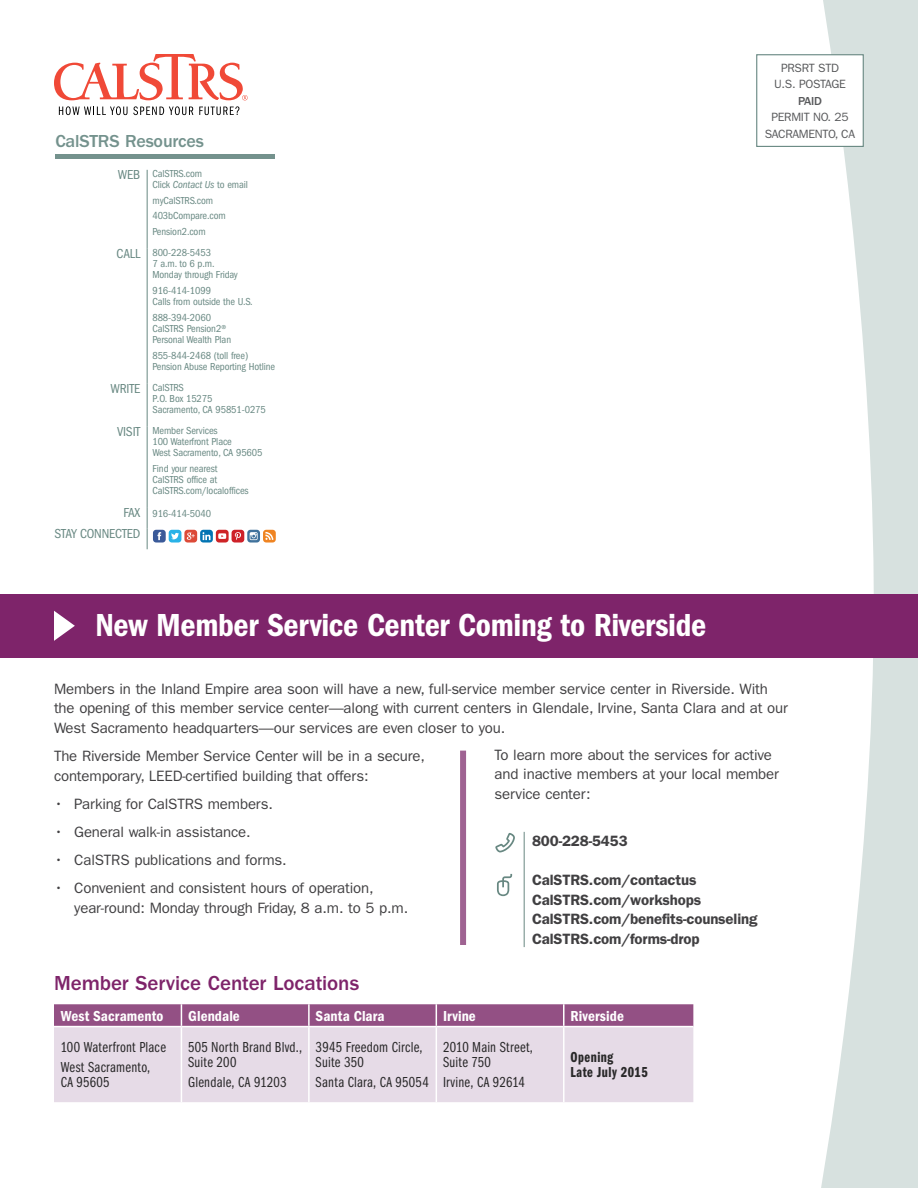
<style>
.page{position:relative;width:918px;height:1188px;background:#fff}
.page>*{position:absolute;margin:0;border:0;box-sizing:border-box;transform-origin:0 0}
.t1{font:33px "ITC Franklin Gothic Std Dm Cd";letter-spacing:-.01em;color:#fff}
.t2{font:500 21px "ITC Franklin Gothic Std";letter-spacing:-.005em;color:#7e246a}
.t3{font:500 18px "ITC Franklin Gothic Std";letter-spacing:-.01em;color:#74928d}
.t4{font:15px/19.5px "ITC Franklin Gothic Std";letter-spacing:-.01em;color:#414042}
.t5{font:15px/15px "ITC Franklin Gothic Std Bk Cp";letter-spacing:.02em;color:#292829}
.t6{font:600 15px/19.5px "ITC Franklin Gothic Std";letter-spacing:-.01em;color:#414042}
.t7{font:15px "ITC Franklin Gothic Std Dm Cd";letter-spacing:.005em;color:#fff}
.t8{font:15px/15px "ITC Franklin Gothic Std Dm Cp";letter-spacing:.03em;color:#292829}
.t9{font:condensed 13.5px "ITC Franklin Gothic Std";letter-spacing:-.01em;color:#688882}
.t10{font:12px/16.5px "ITC Franklin Gothic Std";letter-spacing:-.025em;color:#58595b;text-align:center}
.t11{font:500 12px "ITC Franklin Gothic Std";color:#58595b}
.t12{font:condensed 10.5px/11.2px "ITC Franklin Gothic Std";letter-spacing:-.01em;color:#688882}
.s1{font-size:13.5px}
.s2{font-style:italic}
</style>
<div class="page">
<svg style="left:821px;top:0;width:97px;height:1188px"></svg>
<div style="left:756px;top:54px;width:108px;height:93px;background:#fff;border:1px solid #688882"></div>
<svg style="left:54px;top:54px;width:194px;height:61px"></svg>
<div style="left:0;top:594px;width:918px;height:64px;background:#7e246a"></div>
<svg style="left:54px;top:611px;width:21px;height:30px"></svg>
<div style="left:54px;top:1027px;width:639px;height:75px;background:#e6dbe7"></div>
<hr style="left:563px;top:1027px;width:2px;height:75px;background:#fff">
<hr style="left:181px;top:1027px;width:1px;height:75px;background:#fff">
<hr style="left:308px;top:1027px;width:2px;height:75px;background:#fff">
<svg style="left:54px;top:1004px;width:639px;height:23px;background:#9a5c8c"></svg>
<hr style="left:436px;top:1027px;width:1px;height:75px;background:#fff">
<hr style="left:524px;top:832px;width:1px;height:115px;background:#688882">
<svg style="left:497px;top:874px;width:15px;height:22px"></svg>
<svg style="left:495px;top:833px;width:20px;height:19px"></svg>
<div style="left:460px;top:751px;width:6px;height:194px;background:#9f6392"></div>
<hr style="left:55px;top:154px;width:220px;height:4px;background:#74928d">
<hr style="left:147px;top:170px;width:1px;height:78px;background:#688882">
<hr style="left:147px;top:248px;width:1px;height:135px;background:#688882">
<hr style="left:147px;top:383px;width:1px;height:44px;background:#688882">
<hr style="left:147px;top:427px;width:1px;height:81px;background:#688882">
<svg style="left:147px;top:508px;width:129px;height:41px"></svg>
<p class="t3" style="left:55px;top:131px;width:150px">CalSTRS Resources</p>
<p class="t12" style="left:152px;top:168px;width:97px;text-indent:-35px"><span class="s1">WEB</span> CalSTRS.com<br>Click <span class="s2">Contact Us</span> to email</p>
<p class="t12" style="left:152px;top:193px;width:75px;line-height:15.6px">myCalSTRS.com<br>403bCompare.com<br>Pension2.com</p>
<p class="t12" style="left:152px;top:247px;width:87px;text-indent:-36px"><span class="s1">CALL</span> 800-228-5453<br>7 a.m. to 6 p.m.<br>Monday through Friday</p>
<p class="t12" style="left:152px;top:285px;width:102px">916-414-1099<br>Calls from outside the U.S.</p>
<p class="t12" style="left:152px;top:312px;width:80px">888-394-2060<br>CalSTRS Pension2®<br>Personal Wealth Plan</p>
<p class="t12" style="left:152px;top:350px;width:124px">855-844-2468 (toll free)<br>Pension Abuse Reporting Hotline</p>
<p class="t12" style="left:152px;top:382px;width:115px;text-indent:-42px"><span class="s1">WRITE</span> CalSTRS<br>P .O. Box 15275<br>Sacramento, CA 95851-0275</p>
<p class="t12" style="left:152px;top:425px;width:112px;text-indent:-35px"><span class="s1">VISIT</span> Member Services<br>100 Waterfront Place<br>West Sacramento, CA 95605</p>
<p class="t12" style="left:152px;top:463px;width:98px">Find your nearest<br>CalSTRS office at<br>CalSTRS.com/localoffices</p>
<p class="t12" style="left:123px;top:508px;width:89px"><span class="s1">FAX</span> 916-414-5040</p>
<p class="t9" style="left:54px;top:526px;width:87px">STAY CONNECTED</p>
<h1 class="t1" style="left:95px;top:607px;width:612px">New Member Service Center Coming to Riverside</h1>
<p class="t10" style="left:774px;top:60px;width:72px">PRSRT STD<br>U.S. POSTAGE</p>
<p class="t11" style="left:798px;top:94px;width:25px">PAID</p>
<p class="t10" style="left:765px;top:109px;width:92px">PERMIT NO. 25<br>SACRAMENTO, CA</p>
<p class="t4" style="left:54px;top:679px;width:735px">Members in the Inland Empire area soon will have a new, full-service member service center in Riverside. With the opening of this member service center—along with current centers in Glendale, Irvine, Santa Clara and at our<br>West Sacramento headquarters—our services are even closer to you.</p>
<p class="t4" style="left:54px;top:746px;width:372px">The Riverside Member Service Center will be in a secure, contemporary, leed-certified building that offers:</p>
<p class="t4" style="left:54px;top:794px;width:220px">• Parking for CalSTRS members.</p>
<p class="t4" style="left:54px;top:822px;width:198px">• General walk-in assistance.</p>
<p class="t4" style="left:54px;top:850px;width:234px">• CalSTRS publications and forms.</p>
<p class="t4" style="left:74px;top:878px;width:335px;text-indent:-20px">• Convenient and consistent hours of operation, year-round: Monday through Friday, 8 a.m. to 5 p.m.</p>
<p class="t4" style="left:495px;top:745px;width:286px">To learn more about the services for active and inactive members at your local member service center:</p>
<p class="t6" style="left:532px;top:832px;width:97px">800-228-5453</p>
<p class="t6" style="left:532px;top:871px;width:227px">CalSTRS.com/contactus<br>CalSTRS.com/workshops<br>CalSTRS.com/benefits-counseling<br>CalSTRS.com/forms-drop</p>
<h2 class="t2" style="left:54px;top:971px;width:307px">Member Service Center Locations</h2>
<p class="t7" style="left:61px;top:1007px;width:104px">West Sacramento</p>
<p class="t7" style="left:188px;top:1007px;width:53px">Glendale</p>
<p class="t7" style="left:316px;top:1007px;width:71px">Santa Clara</p>
<p class="t7" style="left:443px;top:1007px;width:34px">Irvine</p>
<p class="t7" style="left:571px;top:1007px;width:55px">Riverside</p>
<p class="t5" style="left:61px;top:1037px;width:107px;line-height:20.4px">100 Waterfront Place<br>West Sacramento,</p>
<p class="t5" style="left:61px;top:1075px;width:50px">CA 95605</p>
<p class="t5" style="left:188px;top:1040px;width:115px">505 North Brand Blvd.,<br>Suite 200</p>
<p class="t5" style="left:188px;top:1075px;width:100px">Glendale, CA 91203</p>
<p class="t5" style="left:316px;top:1040px;width:108px">3945 Freedom Circle,<br>Suite 350</p>
<p class="t5" style="left:316px;top:1075px;width:115px">Santa Clara, CA 95054</p>
<p class="t5" style="left:443px;top:1040px;width:91px">2010 Main Street,<br>Suite 750</p>
<p class="t5" style="left:443px;top:1075px;width:83px">Irvine, CA 92614</p>
<p class="t8" style="left:571px;top:1050px;width:79px">Opening<br>Late July 2015</p>
</div>
